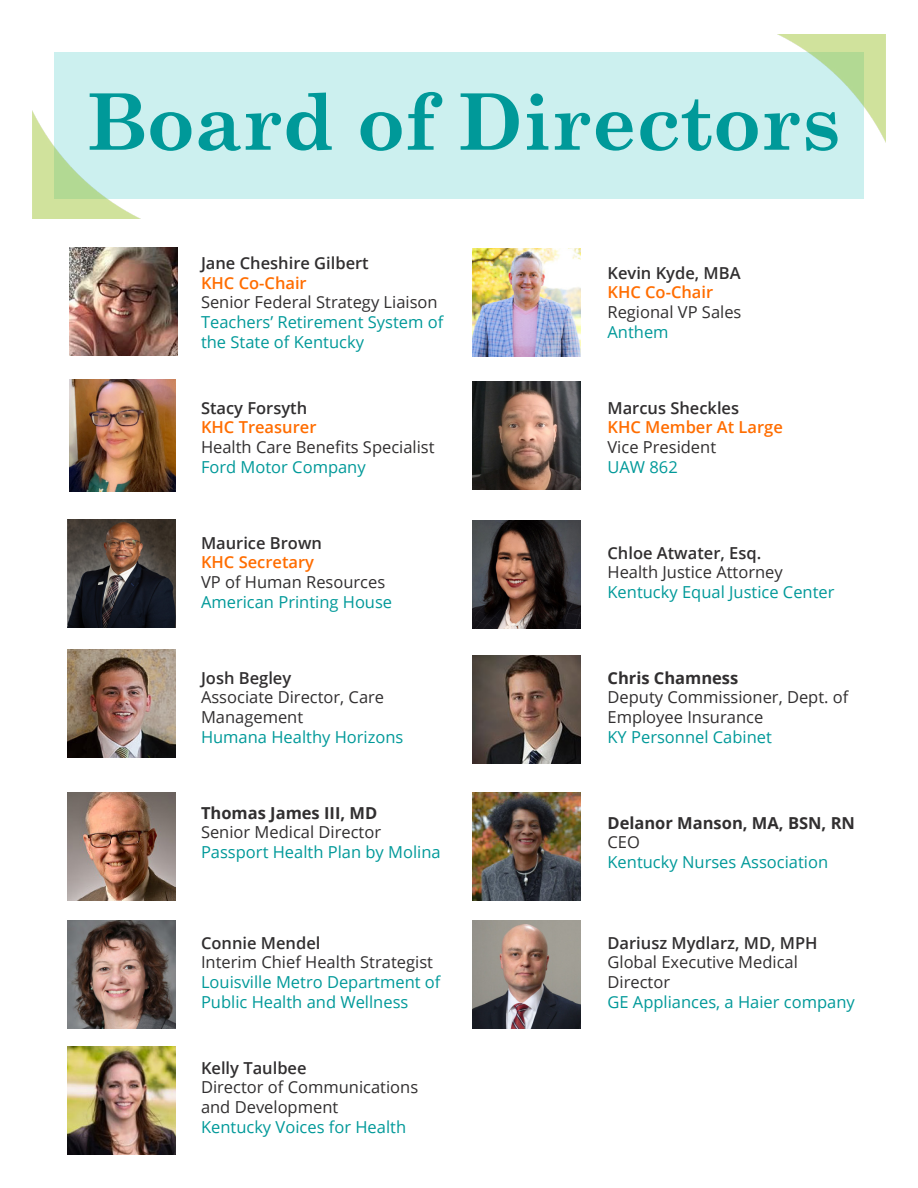
<style>
.page{position:relative;width:918px;height:1188px;background:#fff}
.page>*{position:absolute;margin:0;border:0;box-sizing:border-box;transform-origin:0 0}
.t1{font:700 78px "Century Schoolbook";color:#099}
.Body_Copy{font:16.5px/19.8px "Open Sans";color:#099}
.Body_Copy-2{font:16.5px/19.8px "Open Sans";color:#312f30}
.Body_Copy-3{font:600 16.5px/19.8px "Open Sans";color:#312f30}
.Body_Copy-4{font:600 16.5px/19.8px "Open Sans";color:#ff6d00}
.s1{color:#312f30}
.s2{color:#ff6d00}
.s3{color:#099}
.s4{font-weight:600;color:#312f30}
.s5{font-weight:700}
.s6{font-weight:700;color:#312f30}
.s7{font-weight:600}
</style>
<div class="page">
<img style="left:472px;top:248px;width:108px;height:108px">
<div style="left:54px;top:52px;width:810px;height:147px;background:#ccf0ef"></div>
<img style="left:779px;top:35px;width:107px;height:108px">
<img style="left:32px;top:110px;width:107px;height:108px">
<img style="left:70px;top:248px;width:108px;height:108px">
<img style="left:472px;top:382px;width:108px;height:108px">
<img style="left:472px;top:921px;width:108px;height:108px">
<img style="left:68px;top:921px;width:108px;height:108px">
<img style="left:68px;top:649px;width:108px;height:108px">
<img style="left:68px;top:520px;width:108px;height:108px">
<img style="left:69px;top:380px;width:107px;height:111px">
<img style="left:68px;top:1046px;width:108px;height:108px">
<img style="left:472px;top:655px;width:108px;height:108px">
<img style="left:68px;top:793px;width:108px;height:108px">
<img style="left:472px;top:521px;width:108px;height:108px">
<img style="left:472px;top:793px;width:108px;height:108px">
<p class="t1" style="left:86px;top:61px;width:756px">Board of Directors</p>
<p class="Body_Copy-3" style="left:201px;top:253px;width:169px">Jane Cheshire Gilbert</p>
<p class="Body_Copy-4" style="left:201px;top:272px;width:107px">KHC Co-Chair</p>
<p class="Body_Copy" style="left:201px;top:292px;width:244px"><span class="s1">Senior Federal Strategy Liaison<br></span>Teachers’ Retirement System of the State of Kentucky</p>
<p class="Body_Copy-3" style="left:201px;top:397px;width:117px">Stacy Forsyth<br><span class="s2">KHC Treasurer</span></p>
<p class="Body_Copy-2" style="left:201px;top:437px;width:235px">Health Care Benefits Specialist<br><span class="s3">Ford Motor Company</span></p>
<p class="Body_Copy-3" style="left:201px;top:532px;width:122px">Maurice Brown<br><span class="s2">KHC Secretary</span></p>
<p class="Body_Copy-2" style="left:201px;top:572px;width:186px">VP of Human Resources</p>
<p class="Body_Copy" style="left:201px;top:592px;width:193px">American Printing House</p>
<p class="Body_Copy-3" style="left:201px;top:667px;width:92px">Josh Begley</p>
<p class="Body_Copy-2" style="left:201px;top:687px;width:185px">Associate Director, Care<br>Management</p>
<p class="Body_Copy" style="left:201px;top:727px;width:204px">Humana Healthy Horizons</p>
<p class="Body_Copy-3" style="left:607px;top:262px;width:135px">Kevin Kyde, MBA<br><span class="s2">KHC Co-Chair</span></p>
<p class="Body_Copy-2" style="left:607px;top:302px;width:135px">Regional VP Sales</p>
<p class="Body_Copy" style="left:607px;top:322px;width:63px">Anthem</p>
<p class="Body_Copy-4" style="left:607px;top:397px;width:177px"><span class="s1">Marcus Sheckles<br></span>KHC Member At Large</p>
<p class="Body_Copy-2" style="left:607px;top:437px;width:110px">Vice President</p>
<p class="Body_Copy" style="left:607px;top:457px;width:72px">UAW 862</p>
<p class="Body_Copy" style="left:607px;top:542px;width:229px"><span class="s4">Chloe Atwater, Esq.<br></span><span class="s1">Health Justice Attorney<br></span>Kentucky Equal Justice Center</p>
<p class="Body_Copy-2" style="left:607px;top:667px;width:242px"><span class="s5">Chris Chamness<br></span>Deputy Commissioner, Dept. of<br>Employee Insurance<br><span class="s3">KY Personnel Cabinet</span></p>
<p class="Body_Copy" style="left:201px;top:802px;width:241px"><span class="s6">Thomas James III, MD<br></span><span class="s1">Senior Medical Director<br></span>Passport Health Plan by Molina</p>
<p class="Body_Copy" style="left:607px;top:812px;width:249px"><span class="s6">Delanor Manson, MA, BSN, RN<br></span><span class="s1">CEO<br></span>Kentucky Nurses Association</p>
<p class="Body_Copy-2" style="left:201px;top:932px;width:234px"><span class="s7">Connie Mendel<br></span>Interim Chief Health Strategist</p>
<p class="Body_Copy" style="left:201px;top:972px;width:241px">Louisville Metro Department of<br>Public Health and Wellness</p>
<p class="Body_Copy-2" style="left:201px;top:1057px;width:219px"><span class="s7">Kelly Taulbee<br></span>Director of Communications and Development</p>
<p class="Body_Copy" style="left:201px;top:1117px;width:207px">Kentucky Voices for Health</p>
<p class="Body_Copy-3" style="left:607px;top:932px;width:212px">Dariusz Mydlarz, MD, MPH</p>
<p class="Body_Copy-2" style="left:607px;top:952px;width:192px">Global Executive Medical<br>Director</p>
<p class="Body_Copy" style="left:607px;top:992px;width:249px">GE Appliances, a Haier company</p>
</div>
